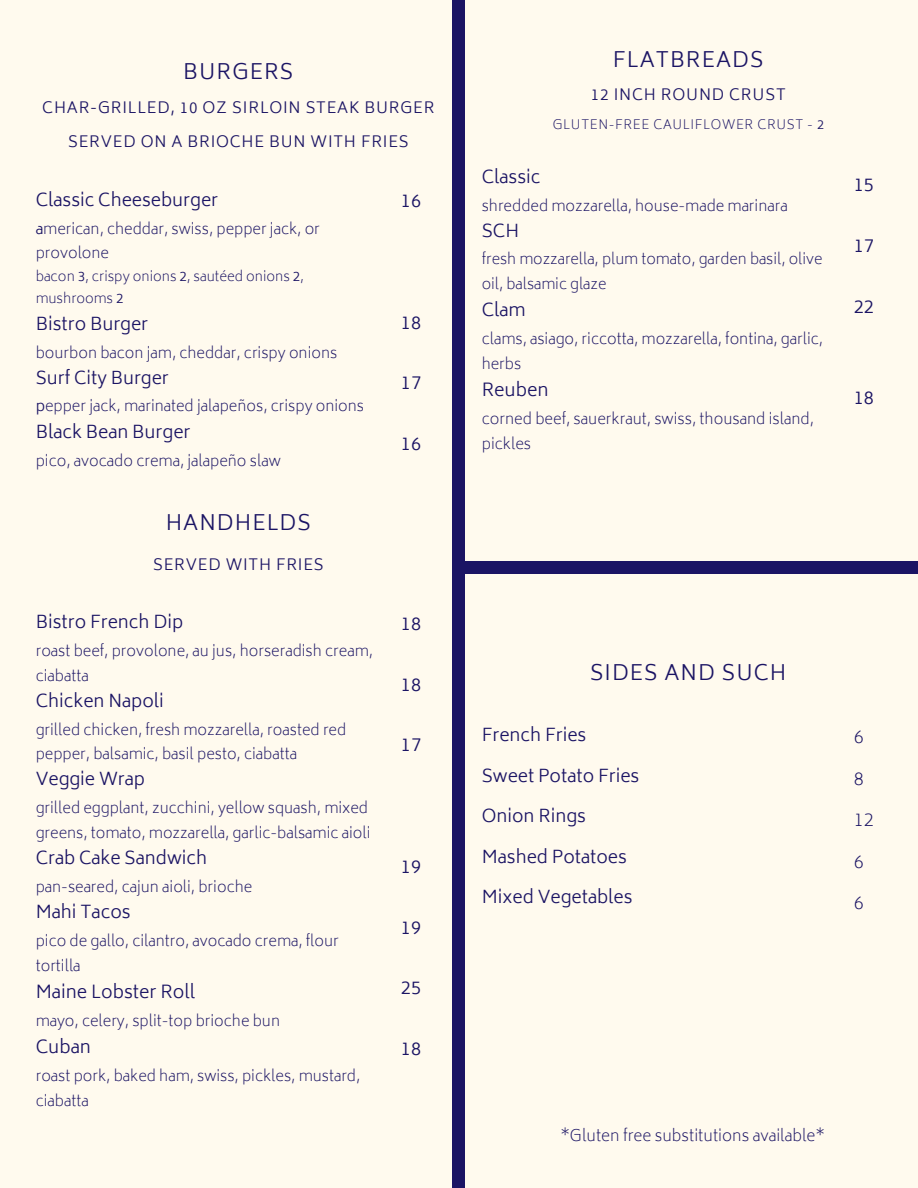
<style>
.page{position:relative;width:918px;height:1188px;background:#fffaee}
.page>*{position:absolute;margin:0;border:0;box-sizing:border-box;transform-origin:0 0}
.t1{font:300 21.15px "Biryani";letter-spacing:.05em;color:#1b1464}
.t2{font:300 18.3px "Biryani";color:#1b1464}
.t3{font:200 18.3px "Biryani";color:#1b1464}
.t4{font:300 17.85px "Biryani";color:#1b1464}
.t5{font:300 17.7px "Biryani";color:#1b1464}
.t6{font:300 17.55px "Biryani";color:#1b1464}
.t7{font:300 15.45px "Biryani";letter-spacing:.05em;color:#1b1464}
.t8{font:200 15.45px "Biryani";color:#1b1464}
.t9{font:200 14.85px/24.8px "Biryani";color:#1b1464}
.t10{font:200 14.7px/24.8px "Biryani";color:#1b1464}
.t11{font:200 13.35px/22.4px "Biryani";color:#1b1464}
.t12{font:200 12.75px "Biryani";letter-spacing:.05em;color:#1b1464}
.s1{font-weight:300}
</style>
<div class="page">
<div style="left:452px;top:0;width:13px;height:1188px;background:#1b1464"></div>
<div style="left:461px;top:561px;width:457px;height:13px;background:#1b1464"></div>
<p class="t1" style="left:183px;top:59px;width:112px">BURGERS</p>
<p class="t7" style="left:42px;top:99px;width:394px">CHAR-GRILLED, 10 OZ SIRLOIN STEAK BURGER</p>
<p class="t7" style="left:68px;top:133px;width:342px">SERVED ON A BRIOCHE BUN WITH FRIES</p>
<p class="t5" style="left:36px;top:189px;width:184px">Classic Cheeseburger</p>
<p class="t9" style="left:36px;top:216px;width:286px"><span class="s1">a</span>merican, cheddar, swiss, pepper jack, or provolone</p>
<p class="t11" style="left:36px;top:265px;width:270px">bacon <span class="s1">3</span>, crispy onions <span class="s1">2</span>, sautéed onions <span class="s1">2</span>, mushrooms <span class="s1">2</span></p>
<p class="t5" style="left:36px;top:313px;width:114px">Bistro Burger</p>
<p class="t9" style="left:36px;top:340px;width:303px">bourbon bacon jam, cheddar, crispy onions</p>
<p class="t6" style="left:36px;top:367px;width:135px">Surf City Burger</p>
<p class="t9" style="left:36px;top:394px;width:330px"><span class="s1">p</span>epper jack, marinated jalapeños, crispy onions</p>
<p class="t5" style="left:36px;top:422px;width:156px">Black Bean Burger</p>
<p class="t9" style="left:36px;top:449px;width:247px">pico, avocado crema, jalapeño slaw</p>
<p class="t1" style="left:166px;top:510px;width:147px">HANDHELDS</p>
<p class="t7" style="left:153px;top:556px;width:172px">SERVED WITH FRIES</p>
<p class="t5" style="left:36px;top:611px;width:149px">Bistro French Dip</p>
<p class="t9" style="left:36px;top:638px;width:339px">roast beef, provolone, au jus, horseradish cream, ciabatta</p>
<p class="t5" style="left:36px;top:690px;width:130px">Chicken Napoli</p>
<p class="t9" style="left:36px;top:717px;width:312px">grilled chicken, fresh mozzarella, roasted red pepper, balsamic, basil pesto, ciabatta</p>
<p class="t5" style="left:36px;top:769px;width:111px">Veggie Wrap</p>
<p class="t9" style="left:36px;top:796px;width:336px">grilled eggplant, zucchini, yellow squash, mixed greens, tomato, mozzarella, garlic-balsamic aioli</p>
<p class="t5" style="left:36px;top:848px;width:173px">Crab Cake Sandwich</p>
<p class="t9" style="left:36px;top:875px;width:218px">pan-seared, cajun aioli, brioche</p>
<p class="t5" style="left:36px;top:902px;width:97px">Mahi Tacos</p>
<p class="t9" style="left:36px;top:929px;width:305px">pico de gallo, cilantro, avocado crema, flour tortilla</p>
<p class="t4" style="left:36px;top:981px;width:161px">Maine Lobster Roll</p>
<p class="t9" style="left:36px;top:1009px;width:246px">mayo, celery, split-top brioche bun</p>
<p class="t4" style="left:36px;top:1036px;width:57px">Cuban</p>
<p class="t9" style="left:36px;top:1064px;width:326px">roast pork, baked ham, swiss, pickles, mustard, ciabatta</p>
<p class="t2" style="left:401px;top:190px;width:22px">16</p>
<p class="t2" style="left:401px;top:311px;width:22px">18</p>
<p class="t2" style="left:401px;top:372px;width:22px">17</p>
<p class="t2" style="left:401px;top:433px;width:22px">16</p>
<p class="t2" style="left:401px;top:613px;width:22px">18</p>
<p class="t2" style="left:401px;top:674px;width:22px">18</p>
<p class="t2" style="left:401px;top:734px;width:22px">17</p>
<p class="t2" style="left:401px;top:856px;width:22px">19</p>
<p class="t2" style="left:401px;top:917px;width:22px">19</p>
<p class="t2" style="left:401px;top:977px;width:22px">25</p>
<p class="t2" style="left:401px;top:1038px;width:22px">18</p>
<p class="t1" style="left:613px;top:47px;width:152px">FLATBREADS</p>
<p class="t7" style="left:591px;top:86px;width:196px">12 INCH ROUND CRUST</p>
<p class="t12" style="left:553px;top:117px;width:273px">GLUTEN-FREE CAULIFLOWER CRUST - <span class="s1">2</span></p>
<p class="t5" style="left:482px;top:167px;width:60px">Classic</p>
<p class="t9" style="left:482px;top:194px;width:307px">shredded mozzarella, house-made marinara</p>
<p class="t5" style="left:482px;top:221px;width:39px">SCH</p>
<p class="t10" style="left:482px;top:247px;width:342px">fresh mozzarella, plum tomato, garden basil, olive oil, balsamic glaze</p>
<p class="t5" style="left:482px;top:300px;width:45px">Clam</p>
<p class="t9" style="left:482px;top:327px;width:343px">clams, asiago, riccotta, mozzarella, fontina, garlic, herbs</p>
<p class="t4" style="left:482px;top:379px;width:68px">Reuben</p>
<p class="t9" style="left:482px;top:407px;width:334px">corned beef, sauerkraut, swiss, thousand island, pickles</p>
<p class="t2" style="left:854px;top:174px;width:22px">15</p>
<p class="t2" style="left:854px;top:235px;width:22px">17</p>
<p class="t2" style="left:854px;top:296px;width:22px">22</p>
<p class="t2" style="left:854px;top:387px;width:22px">18</p>
<p class="t1" style="left:590px;top:660px;width:198px">SIDES AND SUCH</p>
<p class="t5" style="left:482px;top:725px;width:106px">French Fries</p>
<p class="t5" style="left:482px;top:765px;width:159px">Sweet Potato Fries</p>
<p class="t5" style="left:482px;top:806px;width:106px">Onion Rings</p>
<p class="t5" style="left:482px;top:846px;width:147px">Mashed Potatoes</p>
<p class="t5" style="left:482px;top:887px;width:152px">Mixed Vegetables</p>
<p class="t3" style="left:854px;top:726px;width:12px">6</p>
<p class="t3" style="left:854px;top:768px;width:12px">8</p>
<p class="t3" style="left:854px;top:809px;width:22px">12</p>
<p class="t3" style="left:854px;top:851px;width:12px">6</p>
<p class="t3" style="left:854px;top:892px;width:12px">6</p>
<p class="t8" style="left:560px;top:1126px;width:266px">*Gluten free substitutions available*</p>
</div>
